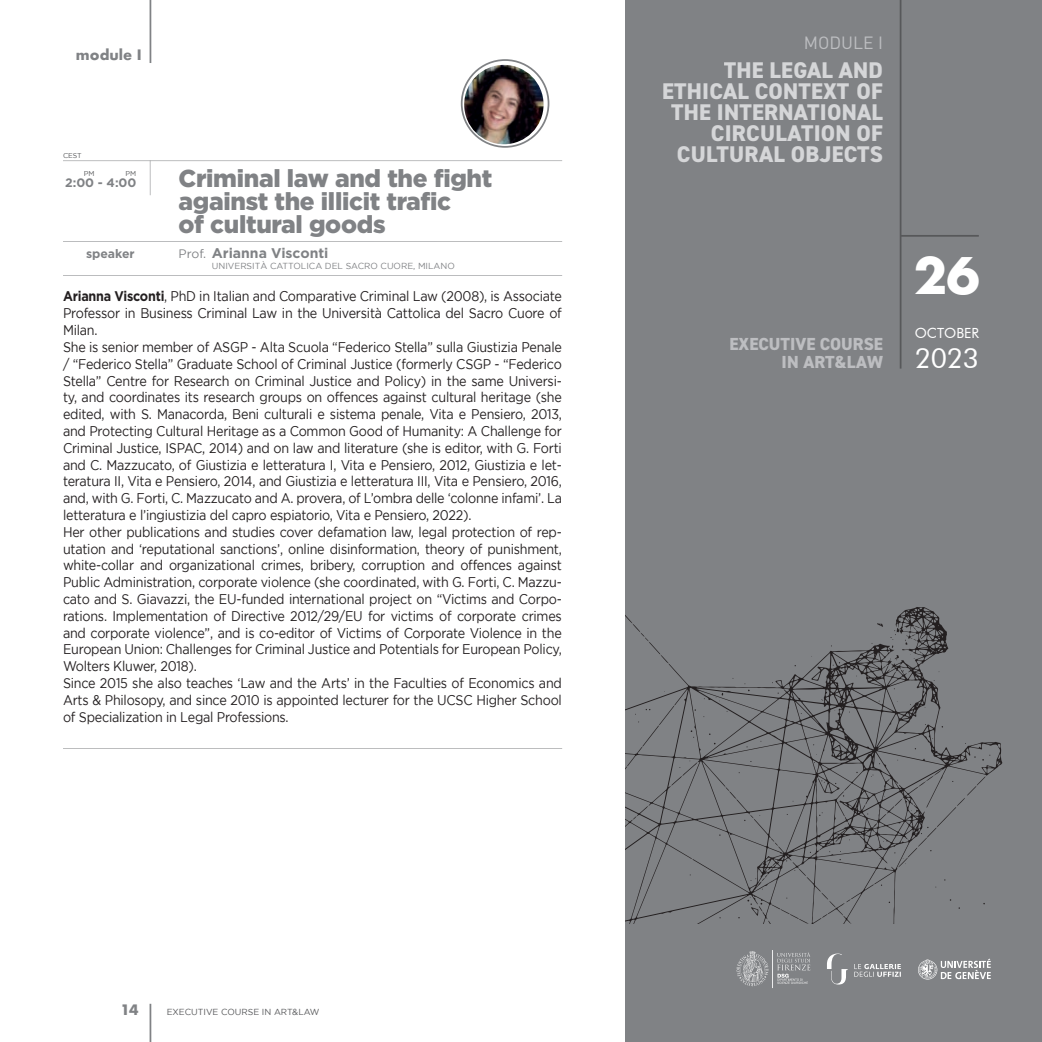
<style>
.page{position:relative;width:1042px;height:1042px;background:#fff}
.page>*{position:absolute;margin:0;border:0;box-sizing:border-box;transform-origin:0 0}
.t1{font:700 49px "Futura";color:#fff}
.t2{font:27.65px "Futura BT";color:#fff}
.t3{font:900 24.5px/22.8px "Gotham";letter-spacing:-.015em;color:#808285}
.t4{font:800 22.75px/21px "DIN2014";letter-spacing:.01em;color:#d5d6d8;text-align:right}
.t5{font:800 17.5px/17.5px "DIN2014";color:#bdbec1;text-align:right}
.t6{font:17.5px "DIN Pro";color:#bdbec1}
.t7{font:14px/16.8px "Gotham";letter-spacing:-.02em;color:#231f20;scale:.9 1}
.t8{font:700 14px "Gotham";color:#808285}
.t9{font:700 14px "Futura";color:#808285}
.t10{font:14px "Futura BT";color:#fff}
.t11{font:700 12.25px "Gotham";color:#808285}
.t12{font:8.75px "Gotham";color:#808285}
.t13{font:8.75px "Gotham";color:#57585a}
.t14{font:7px "Gotham";color:#57585a}
.s1{font-weight:400;font-size:12.25px}
.s2{font-weight:700}
</style>
<div class="page">
<div style="left:625px;top:0;width:417px;height:1042px;background:#808285"></div>
<hr style="left:899px;top:0;width:2px;height:369px;background:#57585a">
<hr style="left:900px;top:235px;width:79px;height:2px;background:#57585a">
<hr style="left:150px;top:0;width:1px;height:63px;background:#808285">
<hr style="left:150px;top:1004px;width:1px;height:38px;background:#808285">
<svg style="left:736px;top:950px;width:74px;height:38px"></svg>
<svg style="left:827px;top:953px;width:74px;height:31px"></svg>
<svg style="left:918px;top:958px;width:73px;height:21px"></svg>
<hr style="left:63px;top:160px;width:499px;height:1px;background:#808285">
<hr style="left:63px;top:241px;width:499px;height:1px;background:#808285">
<hr style="left:63px;top:275px;width:499px;height:1px;background:#808285">
<hr style="left:63px;top:748px;width:499px;height:1px;background:#808285">
<hr style="left:150px;top:160px;width:1px;height:35px;background:#808285">
<svg style="left:461px;top:59px;width:88px;height:89px"></svg>
<img style="left:464px;top:65px;width:79px;height:79px;border-radius:40px">
<svg style="left:625px;top:607px;width:377px;height:316px"></svg>
<svg style="left:877px;top:623px;width:6px;height:4px"></svg>
<svg style="left:625px;top:610px;width:43px;height:53px"></svg>
<svg style="left:890px;top:628px;width:9px;height:20px"></svg>
<svg style="left:635px;top:705px;width:39px;height:42px"></svg>
<svg style="left:890px;top:655px;width:9px;height:5px"></svg>
<svg style="left:725px;top:787px;width:11px;height:12px"></svg>
<svg style="left:768px;top:904px;width:40px;height:19px"></svg>
<svg style="left:794px;top:868px;width:12px;height:8px"></svg>
<svg style="left:771px;top:838px;width:7px;height:8px"></svg>
<svg style="left:690px;top:730px;width:4px;height:8px"></svg>
<svg style="left:744px;top:815px;width:9px;height:6px"></svg>
<svg style="left:982px;top:755px;width:8px;height:5px"></svg>
<svg style="left:934px;top:770px;width:8px;height:5px"></svg>
<svg style="left:819px;top:812px;width:3px;height:4px"></svg>
<svg style="left:821px;top:892px;width:36px;height:32px"></svg>
<svg style="left:716px;top:693px;width:7px;height:9px"></svg>
<svg style="left:744px;top:683px;width:5px;height:8px"></svg>
<svg style="left:843px;top:784px;width:8px;height:12px"></svg>
<svg style="left:671px;top:760px;width:26px;height:26px"></svg>
<svg style="left:633px;top:816px;width:4px;height:3px"></svg>
<svg style="left:750px;top:875px;width:17px;height:14px"></svg>
<svg style="left:747px;top:897px;width:15px;height:19px"></svg>
<svg style="left:894px;top:776px;width:91px;height:91px"></svg>
<svg style="left:821px;top:780px;width:4px;height:3px"></svg>
<svg style="left:833px;top:662px;width:7px;height:4px"></svg>
<svg style="left:900px;top:669px;width:4px;height:5px"></svg>
<svg style="left:910px;top:651px;width:11px;height:8px"></svg>
<svg style="left:905px;top:625px;width:15px;height:20px"></svg>
<p class="t9" style="left:76px;top:45px;width:67px">module I</p>
<p class="t14" style="left:63px;top:151px;width:20px">CEST</p>
<p class="t11" style="left:65px;top:176px;width:73px">2:00 - 4:00</p>
<h3 class="t3" style="left:178px;top:167px;width:315px">Criminal law and the fight against the illicit trafic<br>of cultural goods</h3>
<p class="t11" style="left:86px;top:247px;width:50px">speaker</p>
<p class="t8" style="left:178px;top:245px;width:151px"><span class="s1">Prof.</span> Arianna Visconti</p>
<p class="t12" style="left:212px;top:261px;width:245px">UNIVERSITÀ CATTOLICA DEL SACRO CUORE, MILANO</p>
<p class="t7" style="left:63px;top:288px;width:556px"><span class="s2">Arianna Visconti</span>, PhD in Italian and Comparative Criminal Law (2008), is Associate Professor in Business Criminal Law in the Università Cattolica del Sacro Cuore of Milan.<br>She is senior member of ASGP - Alta Scuola “Federico Stella” sulla Giustizia Penale / “Federico Stella” Graduate School of Criminal Justice (formerly CSGP - “Federico Stella” Centre for Research on Criminal Justice and Policy) in the same Universi&shy;ty, and coordinates its research groups on offences against cultural heritage (she edited, with S. Manacorda, Beni culturali e sistema penale, Vita e Pensiero, 2013, and Protecting Cultural Heritage as a Common Good of Humanity: A Challenge for Criminal Justice, ISPAC, 2014) and on law and literature (she is editor, with G. Forti and C. Mazzucato, of Giustizia e letteratura I, Vita e Pensiero, 2012, Giustizia e let&shy;teratura II, Vita e Pensiero, 2014, and Giustizia e letteratura III, Vita e Pensiero, 2016, and, with G. Forti, C. Mazzucato and A. provera, of L’ombra delle ‘colonne infami’. La letteratura e l’ingiustizia del capro espiatorio, Vita e Pensiero, 2022).<br>Her other publications and studies cover defamation law, legal protection of rep&shy;utation and ‘reputational sanctions’, online disinformation, theory of punishment, white-collar and organizational crimes, bribery, corruption and offences against Public Administration, corporate violence (she coordinated, with G. Forti, C. Mazzu&shy;cato and S. Giavazzi, the EU-funded international project on “Victims and Corpo&shy;rations. Implementation of Directive 2012/29/EU for victims of corporate crimes and corporate violence”, and is co-editor of Victims of Corporate Violence in the European Union: Challenges for Criminal Justice and Potentials for European Policy, Wolters Kluwer, 2018).<br>Since 2015 she also teaches ‘Law and the Arts’ in the Faculties of Economics and Arts &amp; Philosopy, and since 2010 is appointed lecturer for the UCSC Higher School of Specialization in Legal Professions.</p>
<p class="t14" style="left:84px;top:169px;width:12px">PM</p>
<p class="t14" style="left:126px;top:169px;width:12px">PM</p>
<p class="t6" style="left:804px;top:31px;width:81px">MODULE I</p>
<h3 class="t4" style="left:662px;top:60px;width:222px">THE LEGAL AND<br>ETHICAL CONTEXT OF<br>THE INTERNATIONAL<br>CIRCULATION OF<br>CULTURAL OBJECTS</h3>
<p class="t5" style="left:729px;top:335px;width:155px">EXECUTIVE COURSE<br>IN ART&amp;LAW</p>
<h1 class="t1" style="left:914px;top:240px;width:68px">26</h1>
<p class="t10" style="left:915px;top:324px;width:66px">OCTOBER</p>
<h2 class="t2" style="left:915px;top:341px;width:66px">2023</h2>
<p class="t9" style="left:120px;top:1000px;width:20px">14</p>
<p class="t13" style="left:167px;top:1007px;width:154px">EXECUTIVE COURSE IN ART&amp;LAW</p>
</div>
